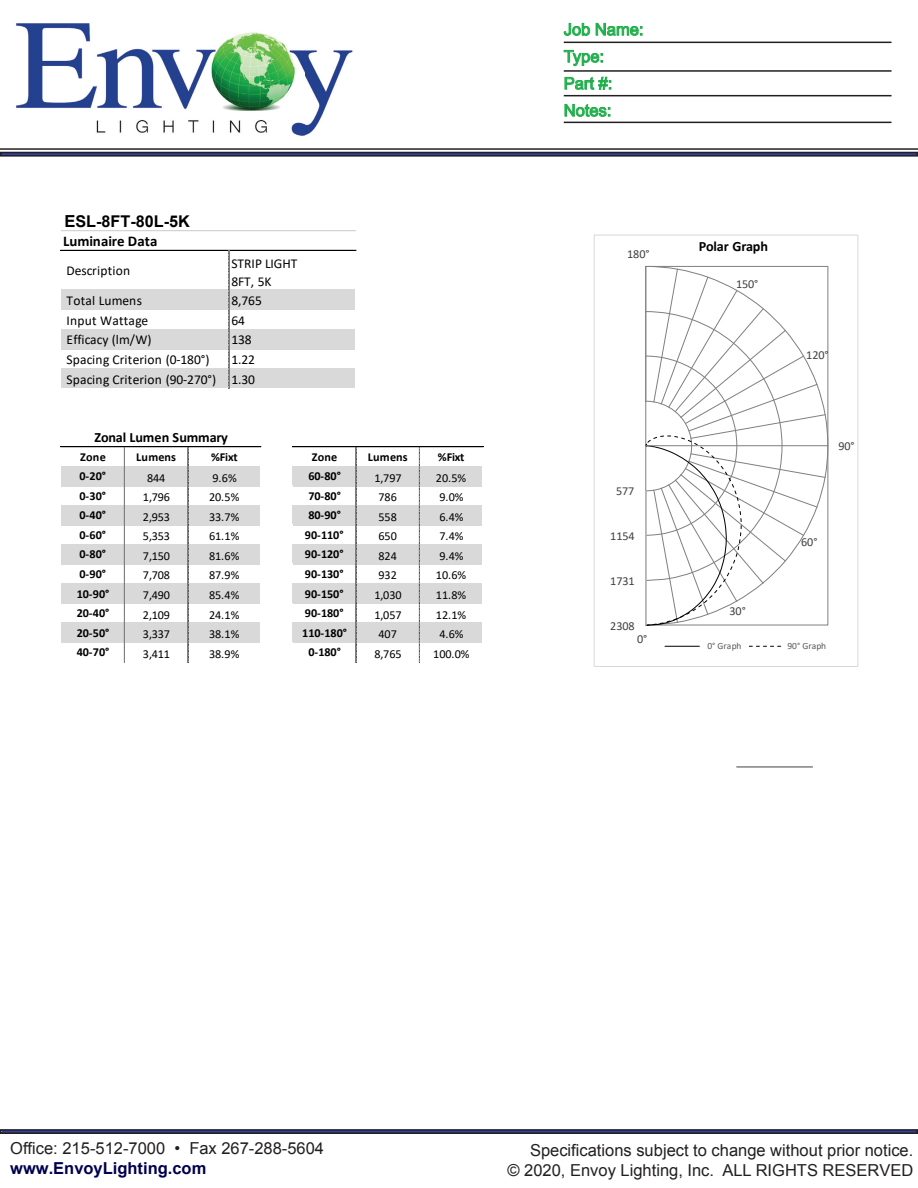
<style>
.page{position:relative;width:918px;height:1188px;background:#fff}
.page>*{position:absolute;margin:0;border:0;box-sizing:border-box;transform-origin:0 0}
.t1{font:16.5px/19.8px "Arial";color:#231f20;text-align:right}
.t2{font:16.5px/27px "Arial";color:#20ae4b}
.t3{font:700 16.5px "Arial";color:#00014e}
.t4{font:700 16.2px "Arial";color:#000}
.t5{font:700 14.85px "Calibri";letter-spacing:.005em;color:#000}
.t6{font:700 14.25px "Calibri";letter-spacing:-.01em;color:#000}
.t7{font:13.5px/19.6px "Calibri";letter-spacing:.005em;color:#000}
.t8{font:12.15px/19.6px "Calibri";letter-spacing:-.01em;color:#000;text-align:justify}
.t9{font:700 12.15px/19.5px "Calibri";letter-spacing:-.01em;color:#000;text-align:justify}
.t10{font:12.15px "Calibri";letter-spacing:-.005em;color:#404040}
.t11{font:9.45px "Calibri";letter-spacing:.005em;color:#595959}
.s1{font-size:16.5px}
</style>
<div class="page">
<img style="left:16px;top:23px;width:337px;height:113px">
<hr style="left:0;top:148px;width:918px;height:2px;background:#231f20">
<div style="left:0;top:152px;width:918px;height:5px;border:2px solid #231f20"></div>
<div style="left:0;top:1129px;width:918px;height:5px;border:2px solid #231f20"></div>
<svg style="left:563px;top:23px;width:79px;height:13px"></svg>
<svg style="left:563px;top:50px;width:40px;height:16px"></svg>
<svg style="left:564px;top:76px;width:47px;height:14px"></svg>
<svg style="left:564px;top:104px;width:46px;height:13px"></svg>
<hr style="left:564px;top:42px;width:328px;height:1px;background:#231f20">
<hr style="left:564px;top:70px;width:328px;height:2px;background:#231f20">
<hr style="left:564px;top:95px;width:328px;height:1px;background:#231f20">
<hr style="left:564px;top:122px;width:328px;height:1px;background:#231f20">
<div style="left:61px;top:290px;width:295px;height:20px;background:#d9d9d9"></div>
<div style="left:61px;top:329px;width:295px;height:20px;background:#d9d9d9"></div>
<div style="left:61px;top:368px;width:295px;height:20px;background:#d9d9d9"></div>
<div style="left:61px;top:466px;width:200px;height:20px;background:#d9d9d9"></div>
<div style="left:260px;top:466px;width:33px;height:20px;background:#fff"></div>
<div style="left:292px;top:466px;width:191px;height:20px;background:#d9d9d9"></div>
<div style="left:61px;top:505px;width:200px;height:20px;background:#d9d9d9"></div>
<div style="left:260px;top:505px;width:33px;height:20px;background:#fff"></div>
<div style="left:292px;top:505px;width:191px;height:20px;background:#d9d9d9"></div>
<div style="left:61px;top:544px;width:200px;height:21px;background:#d9d9d9"></div>
<div style="left:260px;top:544px;width:33px;height:21px;background:#fff"></div>
<div style="left:292px;top:544px;width:191px;height:21px;background:#d9d9d9"></div>
<div style="left:260px;top:564px;width:33px;height:20px;background:#fff"></div>
<div style="left:61px;top:583px;width:200px;height:21px;background:#d9d9d9"></div>
<div style="left:260px;top:583px;width:33px;height:21px;background:#fff"></div>
<div style="left:292px;top:583px;width:191px;height:21px;background:#d9d9d9"></div>
<div style="left:260px;top:603px;width:33px;height:20px;background:#fff"></div>
<div style="left:61px;top:623px;width:200px;height:20px;background:#d9d9d9"></div>
<div style="left:260px;top:623px;width:33px;height:20px;background:#fff"></div>
<div style="left:292px;top:623px;width:191px;height:20px;background:#d9d9d9"></div>
<div style="left:260px;top:642px;width:33px;height:20px;background:#fff"></div>
<hr style="left:61px;top:230px;width:295px;height:1px;background:#d4d4d4">
<hr style="left:61px;top:250px;width:295px;height:1px;background:#000">
<hr style="left:229px;top:251px;width:1px;height:137px;background:#bfbfbf">
<hr style="left:61px;top:446px;width:200px;height:1px;background:#000">
<hr style="left:292px;top:446px;width:191px;height:1px;background:#000">
<hr style="left:124px;top:447px;width:1px;height:215px;background:#bfbfbf">
<hr style="left:188px;top:447px;width:1px;height:215px;background:#bfbfbf">
<hr style="left:356px;top:447px;width:1px;height:215px;background:#bfbfbf">
<hr style="left:419px;top:447px;width:1px;height:215px;background:#bfbfbf">
<svg style="left:645px;top:266px;width:183px;height:360px"></svg>
<svg style="left:736px;top:767px;width:77px;height:1px"></svg>
<hr style="left:665px;top:646px;width:34px;height:1px;background:#000">
<svg style="left:749px;top:646px;width:32px;height:1px"></svg>
<div style="left:594px;top:235px;width:264px;height:432px;border:1px solid #d9d9d9"></div>
<h2 class="t4" style="left:64px;top:211px;width:127px"><span class="s1">E</span>SL-8FT-80L-5K</h2>
<p class="t5" style="left:63px;top:235px;width:96px">Luminaire Data</p>
<p class="t7" style="left:67px;top:262px;width:65px">Description</p>
<p class="t7" style="left:67px;top:292px;width:77px">Total Lumens</p>
<p class="t7" style="left:67px;top:312px;width:83px">Input Wattage</p>
<p class="t7" style="left:67px;top:331px;width:144px">Efficacy (lm/W)<br>Spacing Criterion (0-180°)</p>
<p class="t7" style="left:67px;top:370px;width:151px">Spacing Criterion (90-270°)</p>
<p class="t7" style="left:231px;top:256px;width:67px;line-height:17.5px">STRIP LIGHT<br>8FT, 5K</p>
<p class="t7" style="left:231px;top:292px;width:32px">8,765<br>64<br>138<br>1.22</p>
<p class="t7" style="left:231px;top:370px;width:25px">1.30</p>
<p class="t6" style="left:94px;top:432px;width:135px">Zonal Lumen Summary</p>
<p class="t9" style="left:80px;top:448px;width:27px">Zone</p>
<p class="t9" style="left:136px;top:448px;width:41px">Lumens</p>
<p class="t8" style="left:143px;top:488px;width:29px">1,796</p>
<p class="t9" style="left:79px;top:467px;width:28px">0-20° 0-30° 0-40°</p>
<p class="t8" style="left:147px;top:469px;width:20px">844</p>
<p class="t8" style="left:143px;top:508px;width:29px">2,953</p>
<p class="t9" style="left:211px;top:448px;width:28px">%Fixt</p>
<p class="t8" style="left:209px;top:469px;width:32px;text-align:left">9.6%<br>20.5%<br>33.7%</p>
<p class="t9" style="left:79px;top:526px;width:28px">0-60°</p>
<p class="t8" style="left:143px;top:527px;width:29px">5,353</p>
<p class="t8" style="left:209px;top:527px;width:32px">61.1%</p>
<p class="t9" style="left:79px;top:546px;width:28px">0-80°</p>
<p class="t8" style="left:143px;top:547px;width:29px">7,150</p>
<p class="t8" style="left:209px;top:547px;width:32px">81.6%</p>
<p class="t9" style="left:79px;top:565px;width:28px">0-90°</p>
<p class="t9" style="left:77px;top:585px;width:34px">10-90°</p>
<p class="t9" style="left:77px;top:604px;width:34px">20-40°</p>
<p class="t9" style="left:77px;top:624px;width:34px">20-50°</p>
<p class="t9" style="left:77px;top:644px;width:34px">40-70°</p>
<p class="t8" style="left:143px;top:567px;width:29px">7,708</p>
<p class="t8" style="left:143px;top:586px;width:29px">7,490</p>
<p class="t8" style="left:143px;top:606px;width:29px">2,109<br>3,337<br>3,411</p>
<p class="t8" style="left:209px;top:567px;width:32px">87.9% 85.4% 24.1% 38.1% 38.9%</p>
<p class="t9" style="left:312px;top:448px;width:27px">Zone</p>
<p class="t9" style="left:368px;top:448px;width:41px">Lumens</p>
<p class="t9" style="left:438px;top:448px;width:28px">%Fixt</p>
<p class="t9" style="left:308px;top:467px;width:34px">60-80°</p>
<p class="t8" style="left:375px;top:469px;width:29px">1,797</p>
<p class="t8" style="left:436px;top:469px;width:32px">20.5%</p>
<p class="t9" style="left:308px;top:487px;width:34px">70-80°</p>
<p class="t8" style="left:379px;top:488px;width:20px">786</p>
<p class="t8" style="left:439px;top:488px;width:26px">9.0%</p>
<p class="t9" style="left:308px;top:507px;width:34px">80-90°</p>
<p class="t8" style="left:379px;top:508px;width:20px">558</p>
<p class="t8" style="left:439px;top:508px;width:26px">6.4%</p>
<p class="t9" style="left:305px;top:526px;width:40px">90-110°</p>
<p class="t8" style="left:379px;top:527px;width:20px">650</p>
<p class="t8" style="left:439px;top:527px;width:26px">7.4%</p>
<p class="t9" style="left:305px;top:546px;width:40px">90-120°</p>
<p class="t8" style="left:379px;top:547px;width:20px">824</p>
<p class="t8" style="left:439px;top:547px;width:26px">9.4%</p>
<p class="t9" style="left:305px;top:565px;width:40px">90-130°</p>
<p class="t8" style="left:379px;top:567px;width:20px">932</p>
<p class="t8" style="left:436px;top:567px;width:32px">10.6%</p>
<p class="t9" style="left:305px;top:585px;width:40px">90-150°</p>
<p class="t8" style="left:375px;top:586px;width:29px">1,030</p>
<p class="t8" style="left:436px;top:586px;width:32px">11.8%</p>
<p class="t9" style="left:305px;top:604px;width:40px">90-180°</p>
<p class="t8" style="left:375px;top:606px;width:29px">1,057</p>
<p class="t8" style="left:436px;top:606px;width:32px">12.1%</p>
<p class="t9" style="left:302px;top:624px;width:46px">110-180°</p>
<p class="t8" style="left:379px;top:625px;width:20px">407</p>
<p class="t8" style="left:439px;top:625px;width:26px">4.6%</p>
<p class="t9" style="left:308px;top:644px;width:34px">0-180°</p>
<p class="t8" style="left:375px;top:645px;width:29px">8,765</p>
<p class="t8" style="left:433px;top:645px;width:38px">100.0%</p>
<h1 class="t2" style="left:564px;top:16px;width:81px">Job Name:<br>Type:<br>Part #:<br>Notes:</h1>
<p class="t10" style="left:627px;top:248px;width:24px">180°</p>
<p class="t10" style="left:616px;top:486px;width:20px">577</p>
<p class="t10" style="left:610px;top:531px;width:26px">1154</p>
<p class="t10" style="left:610px;top:576px;width:26px">1731</p>
<p class="t10" style="left:610px;top:621px;width:26px">2308</p>
<p class="t10" style="left:637px;top:634px;width:12px">0°</p>
<p class="t6" style="left:699px;top:241px;width:71px">Polar Graph</p>
<p class="t10" style="left:736px;top:279px;width:24px">150°</p>
<p class="t10" style="left:806px;top:350px;width:24px">120°</p>
<p class="t10" style="left:838px;top:441px;width:18px">90°</p>
<p class="t10" style="left:730px;top:605px;width:18px">30°</p>
<p class="t10" style="left:801px;top:537px;width:18px">60°</p>
<p class="t11" style="left:707px;top:642px;width:35px">0° Graph</p>
<p class="t11" style="left:788px;top:642px;width:40px">90° Graph</p>
<h1 class="t1" style="left:10px;top:1139px;width:315px">Office: 215-512-7000 • Fax 267-288-5604</h1>
<h1 class="t3" style="left:10px;top:1157px;width:198px">www.EnvoyLighting.com</h1>
<h1 class="t1" style="left:508px;top:1140px;width:407px">Specifications subject to change without prior notice.<br>© 2020, Envoy Lighting, Inc. ALL RIGHTS RESERVED</h1>
</div>
